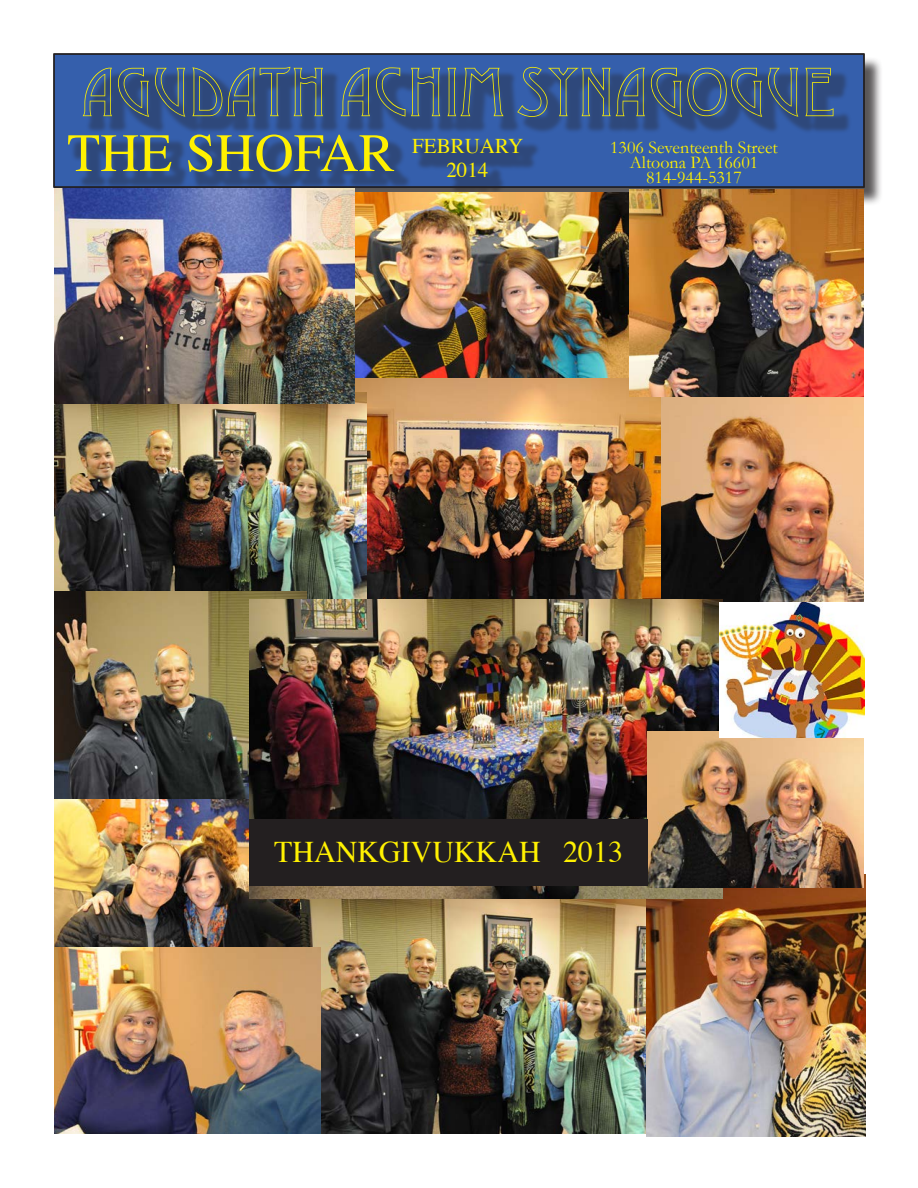
<style>
.page{position:relative;width:918px;height:1188px;background:#fff}
.page>*{position:absolute;margin:0;border:0;box-sizing:border-box;transform-origin:0 0}
.t1{font:66px "Desdemona";color:#fff101}
.t2{font:54px "Times";color:#fff101}
.t3{font:30px "Times";color:#fff101}
.t4{font:21px "Times";color:#fff101}
.t5{font:18px "Garamond";color:#fff101}
</style>
<div class="page">
<div style="left:56px;top:56px;width:827px;height:150px;background:#231f20;opacity:.75"></div>
<div style="left:54px;top:54px;width:810px;height:133px;background:#355fac"></div>
<div style="left:54px;top:54px;width:810px;height:133px;border:1px solid #231f20"></div>
<div style="left:71px;top:70px;width:781px;height:125px;background:#231f20;opacity:.35"></div>
<img style="left:660px;top:397px;width:204px;height:205px">
<img style="left:354px;top:193px;width:276px;height:185px">
<img style="left:354px;top:378px;width:306px;height:222px">
<img style="left:54px;top:393px;width:313px;height:207px">
<img style="left:54px;top:591px;width:252px;height:208px">
<img style="left:54px;top:800px;width:246px;height:180px">
<img style="left:54px;top:189px;width:300px;height:215px">
<img style="left:300px;top:899px;width:346px;height:235px">
<img style="left:646px;top:874px;width:220px;height:262px">
<img style="left:55px;top:947px;width:266px;height:187px">
<img style="left:630px;top:190px;width:234px;height:207px">
<img style="left:249px;top:600px;width:474px;height:299px">
<img style="left:648px;top:731px;width:216px;height:156px">
<div style="left:250px;top:820px;width:398px;height:66px;background:#231f20"></div>
<img style="left:720px;top:602px;width:144px;height:135px">
<p class="t1" style="left:81px;top:53px;width:755px">AGUDATH ACHIM SYNAGOGUE</p>
<p class="t2" style="left:67px;top:102px;width:329px">THE SHOFAR</p>
<p class="t4" style="left:412px;top:126px;width:112px">FEBRUARY</p>
<p class="t5" style="left:610px;top:136px;width:169px">1306 Seventeenth Street</p>
<p class="t5" style="left:630px;top:151px;width:130px">Altoona PA 16601</p>
<p class="t5" style="left:646px;top:166px;width:97px">814-944-5317</p>
<p class="t4" style="left:446px;top:150px;width:43px">2014</p>
<p class="t3" style="left:274px;top:824px;width:351px">THANKGIVUKKAH 2013</p>
</div>
